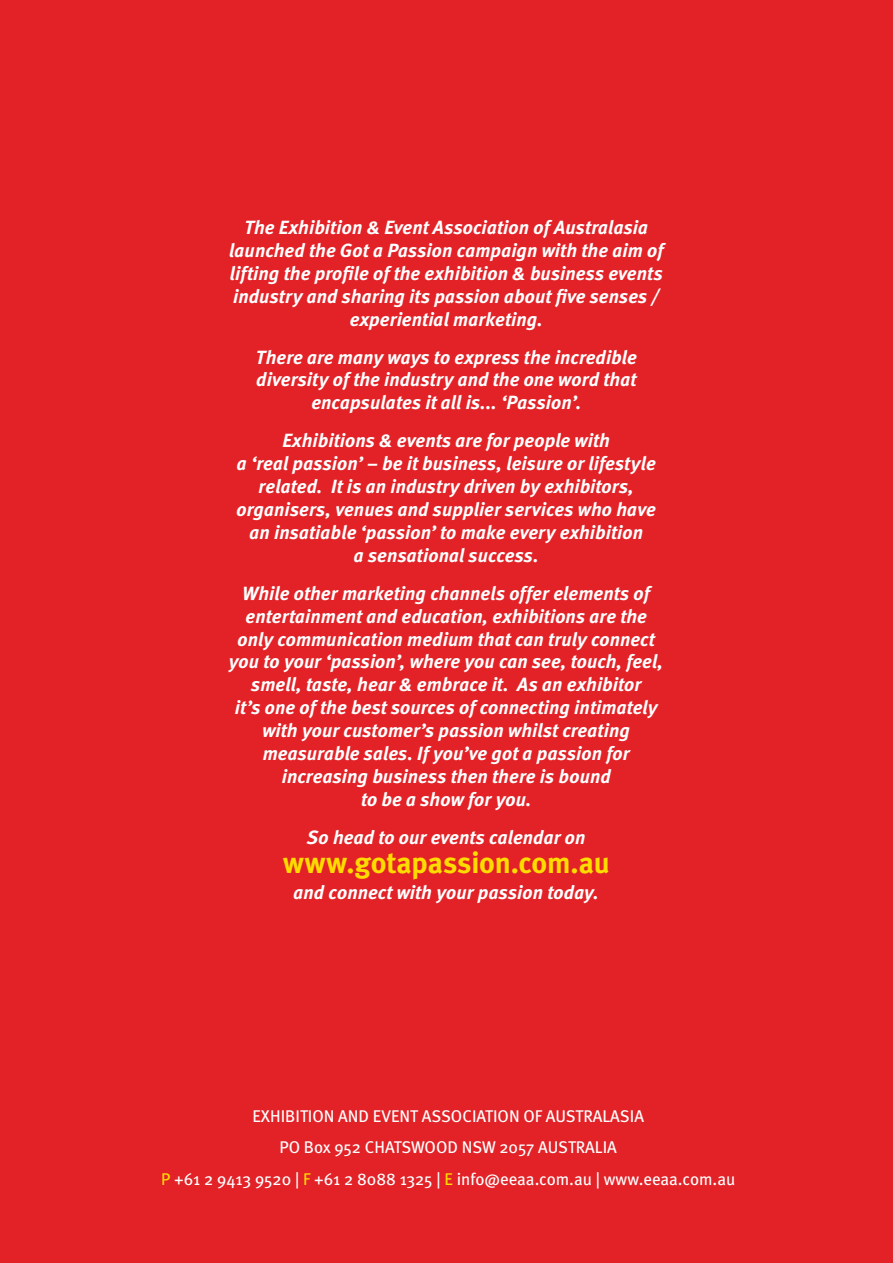
<style>
.page{position:relative;width:893px;height:1263px;background:#fff}
.page>*{position:absolute;margin:0;border:0;box-sizing:border-box;transform-origin:0 0}
.t1{font:700 29.7px "Meta";letter-spacing:-.005em;color:#fedc00}
.t2{font:italic 700 19.05px/23px "Meta";letter-spacing:.005em;color:#fff;text-align:center}
.t3{font:16.95px/31.8px "Meta";color:#fff;text-align:center}
.s1{color:#fedc00}
</style>
<div class="page">
<div style="left:0;top:0;width:893px;height:1262px;background:#e22227"></div>
<p class="t2" style="left:229px;top:217px;width:436px">The Exhibition &amp; Event Association of Australasia launched the Got a Passion campaign with the aim of lifting the profile of the exhibition &amp; business events industry and sharing its passion about five senses / experiential marketing.</p>
<p class="t2" style="left:256px;top:347px;width:382px">There are many ways to express the incredible diversity of the industry and the one word that encapsulates it all is... ‘Passion’.</p>
<p class="t2" style="left:236px;top:431px;width:421px">Exhibitions &amp; events are for people with<br>a ‘real passion’ – be it business, leisure or lifestyle related. It is an industry driven by exhibitors, organisers, venues and supplier services who have an insatiable ‘passion’ to make every exhibition<br>a sensational success.</p>
<p class="t2" style="left:229px;top:583px;width:436px">While other marketing channels offer elements of entertainment and education, exhibitions are the only communication medium that can truly connect you to your ‘passion’, where you can see, touch, feel, smell, taste, hear &amp; embrace it. As an exhibitor<br>it’s one of the best sources of connecting intimately with your customer’s passion whilst creating measurable sales. If you’ve got a passion for increasing business then there is bound<br>to be a show for you.</p>
<p class="t2" style="left:307px;top:827px;width:280px">So head to our events calendar on</p>
<h1 class="t1" style="left:283px;top:846px;width:328px">www.gotapassion.com.au</h1>
<p class="t2" style="left:294px;top:882px;width:307px">and connect with your passion today.</p>
<p class="t3" style="left:161px;top:1101px;width:576px">EXHIBITION AND EVENT ASSOCIATION OF AUSTRALASIA<br>PO Box 952 CHATSWOOD NSW 2057 AUSTRALIA<br><span class="s1">P</span> +61 2 9413 9520 | <span class="s1">F</span> +61 2 8088 1325 | <span class="s1">E</span> info@eeaa.com.au | www.eeaa.com.au</p>
</div>
